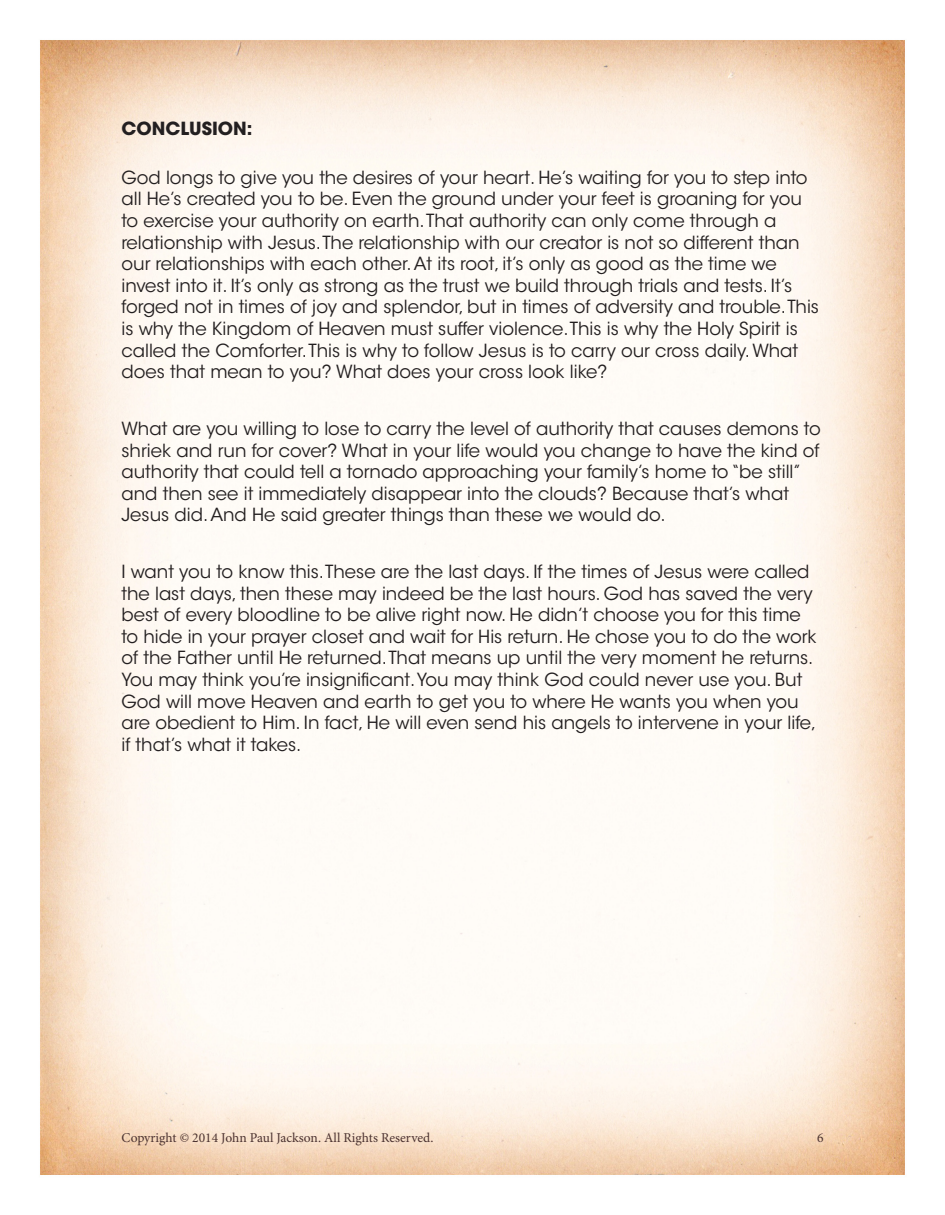
<style>
.page{position:relative;width:945px;height:1215px;background:#fff}
.page>*{position:absolute;margin:0;border:0;box-sizing:border-box;transform-origin:0 0}
.t1{font:18px/21.6px "ITC Avant Garde Std";color:#231f20}
.t2{font:700 18px "ITC Avant Garde Std";color:#231f20}
.t3{font:13.5px "Minion Pro";color:#4b3230}
</style>
<div class="page">
<img style="left:40px;top:40px;width:865px;height:1135px">
<p class="t2" style="left:122px;top:117px;width:133px">CONCLUSION:</p>
<p class="t1" style="left:122px;top:167px;width:699px">God longs to give you the desires of your heart. He’s waiting for you to step into all He’s created you to be. Even the ground under your feet is groaning for you to exercise your authority on earth. That authority can only come through a relationship with Jesus. The relationship with our creator is not so different than our relationships with each other. At its root, it’s only as good as the time we invest into it. It’s only as strong as the trust we build through trials and tests. It’s forged not in times of joy and splendor, but in times of adversity and trouble. This is why the Kingdom of Heaven must suffer violence. This is why the Holy Spirit is called the Comforter. This is why to follow Jesus is to carry our cross daily. What does that mean to you? What does your cross look like?</p>
<p class="t1" style="left:122px;top:418px;width:701px">What are you willing to lose to carry the level of authority that causes demons to shriek and run for cover? What in your life would you change to have the kind of authority that could tell a tornado approaching your family’s home to “be still” and then see it immediately disappear into the clouds? Because that’s what Jesus did. And He said greater things than these we would do.</p>
<p class="t1" style="left:122px;top:561px;width:697px">I want you to know this. These are the last days. If the times of Jesus were called the last days, then these may indeed be the last hours. God has saved the very best of every bloodline to be alive right now. He didn’t choose you for this time to hide in your prayer closet and wait for His return. He chose you to do the work of the Father until He returned. That means up until the very moment he returns.<br>You may think you’re insignificant. You may think God could never use you. But God will move Heaven and earth to get you to where He wants you when you are obedient to Him. In fact, He will even send his angels to intervene in your life, if that’s what it takes.</p>
<p class="t3" style="left:122px;top:1130px;width:313px">Copyright © 2014 John Paul Jackson. All Rights Reserved.</p>
<p class="t3" style="left:817px;top:1130px;width:8px">6</p>
</div>
